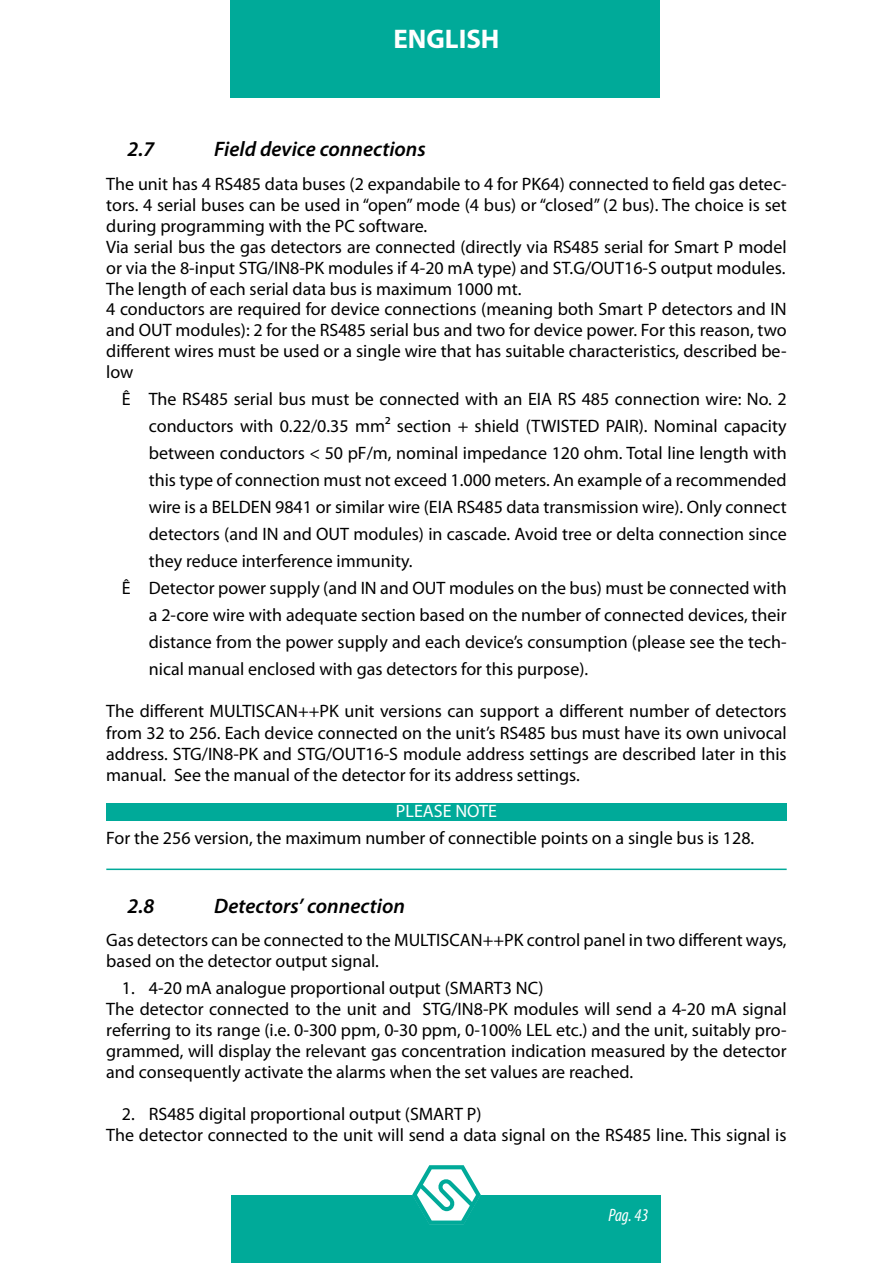
<style>
.page{position:relative;width:893px;height:1263px;background:#fff}
.page>*{position:absolute;margin:0;border:0;box-sizing:border-box;transform-origin:0 0}
.t1{font:700 27px "Myriad Pro";color:#fff}
.t2{font:italic 600 21px "Myriad Pro";color:#000}
.t3{font:18px/21px "Myriad Pro";color:#000}
.t4{font:18px "Myriad Pro";color:#fff}
.t5{font:italic condensed 18px "Myriad Pro";color:#fff}
</style>
<div class="page">
<div style="left:232px;top:1195px;width:429px;height:68px;background:#0a9"></div>
<div style="left:230px;top:0;width:430px;height:98px;background:#0a9"></div>
<svg style="left:412px;top:1165px;width:69px;height:60px"></svg>
<div style="left:106px;top:803px;width:681px;height:17px;background:#0a9"></div>
<hr style="left:106px;top:868px;width:681px;height:2px;background:#0a9">
<h1 class="t1" style="left:393px;top:22px;width:108px">ENGLISH</h1>
<p class="t2" style="left:128px;top:136px;width:28px">2.7</p>
<p class="t2" style="left:214px;top:136px;width:213px">Field device connections</p>
<p class="t3" style="left:106px;top:173px;width:682px">The unit has 4 RS485 data buses (2 expandabile to 4 for PK64) connected to field gas detec&shy;tors. 4 serial buses can be used in “open” mode (4 bus) or “closed” (2 bus). The choice is set during programming with the PC software.<br>Via serial bus the gas detectors are connected (directly via RS485 serial for Smart P model or via the 8-input STG/IN8-PK modules if 4-20 mA type) and ST.G/OUT16-S output modules.<br>The length of each serial data bus is maximum 1000 mt.</p>
<p class="t3" style="left:106px;top:299px;width:682px;text-align:justify">4 conductors are required for device connections (meaning both Smart P detectors and IN and OUT modules): 2 for the RS485 serial bus and two for device power. For this reason, two different wires must be used or a single wire that has suitable characteristics, described be&shy;low</p>
<p class="t3" style="left:122px;top:389px;width:666px">³ The RS485 serial bus must be connected with an EIA RS 485 connection wire: No. 2</p>
<p class="t3" style="left:149px;top:416px;width:639px">conductors with 0.22/0.35 mm2 section + shield (TWISTED PAIR). Nominal capacity</p>
<p class="t3" style="left:149px;top:443px;width:639px">between conductors &lt; 50 pF/m, nominal impedance 120 ohm. Total line length with</p>
<p class="t3" style="left:149px;top:470px;width:639px">this type of connection must not exceed 1.000 meters. An example of a recommended</p>
<p class="t3" style="left:149px;top:497px;width:639px">wire is a BELDEN 9841 or similar wire (EIA RS485 data transmission wire). Only connect</p>
<p class="t3" style="left:149px;top:524px;width:639px">detectors (and IN and OUT modules) in cascade. Avoid tree or delta connection since</p>
<p class="t3" style="left:149px;top:551px;width:265px">they reduce interference immunity.</p>
<p class="t3" style="left:122px;top:578px;width:666px">³ Detector power supply (and IN and OUT modules on the bus) must be connected with</p>
<p class="t3" style="left:149px;top:605px;width:639px">a 2-core wire with adequate section based on the number of connected devices, their</p>
<p class="t3" style="left:149px;top:632px;width:639px">distance from the power supply and each device’s consumption (please see the tech-</p>
<p class="t3" style="left:149px;top:659px;width:441px">nical manual enclosed with gas detectors for this purpose).</p>
<p class="t3" style="left:106px;top:701px;width:682px;text-align:justify">The different MULTISCAN++PK unit versions can support a different number of detectors from 32 to 256. Each device connected on the unit’s RS485 bus must have its own univocal address. STG/IN8-PK and STG/OUT16-S module address settings are described later in this manual. See the manual of the detector for its address settings.</p>
<p class="t4" style="left:396px;top:799px;width:103px">PLEASE NOTE</p>
<p class="t3" style="left:106px;top:827px;width:649px">For the 256 version, the maximum number of connectible points on a single bus is 128.</p>
<p class="t2" style="left:128px;top:892px;width:28px">2.8</p>
<p class="t2" style="left:214px;top:892px;width:192px">Detectors’ connection</p>
<p class="t3" style="left:106px;top:929px;width:682px">Gas detectors can be connected to the MULTISCAN++PK control panel in two different ways, based on the detector output signal.</p>
<p class="t3" style="left:106px;top:977px;width:682px;text-indent:16px">1. 4-20 mA analogue proportional output (SMART3 NC)<br>The detector connected to the unit and STG/IN8-PK modules will send a 4-20 mA signal referring to its range (i.e. 0-300 ppm, 0-30 ppm, 0-100% LEL etc.) and the unit, suitably pro&shy;grammed, will display the relevant gas concentration indication measured by the detector and consequently activate the alarms when the set values are reached.</p>
<p class="t3" style="left:106px;top:1103px;width:682px;text-indent:16px">2. RS485 digital proportional output (SMART P)<br>The detector connected to the unit will send a data signal on the RS485 line. This signal is</p>
<p class="t5" style="left:608px;top:1204px;width:42px">Pag. 43</p>
</div>
